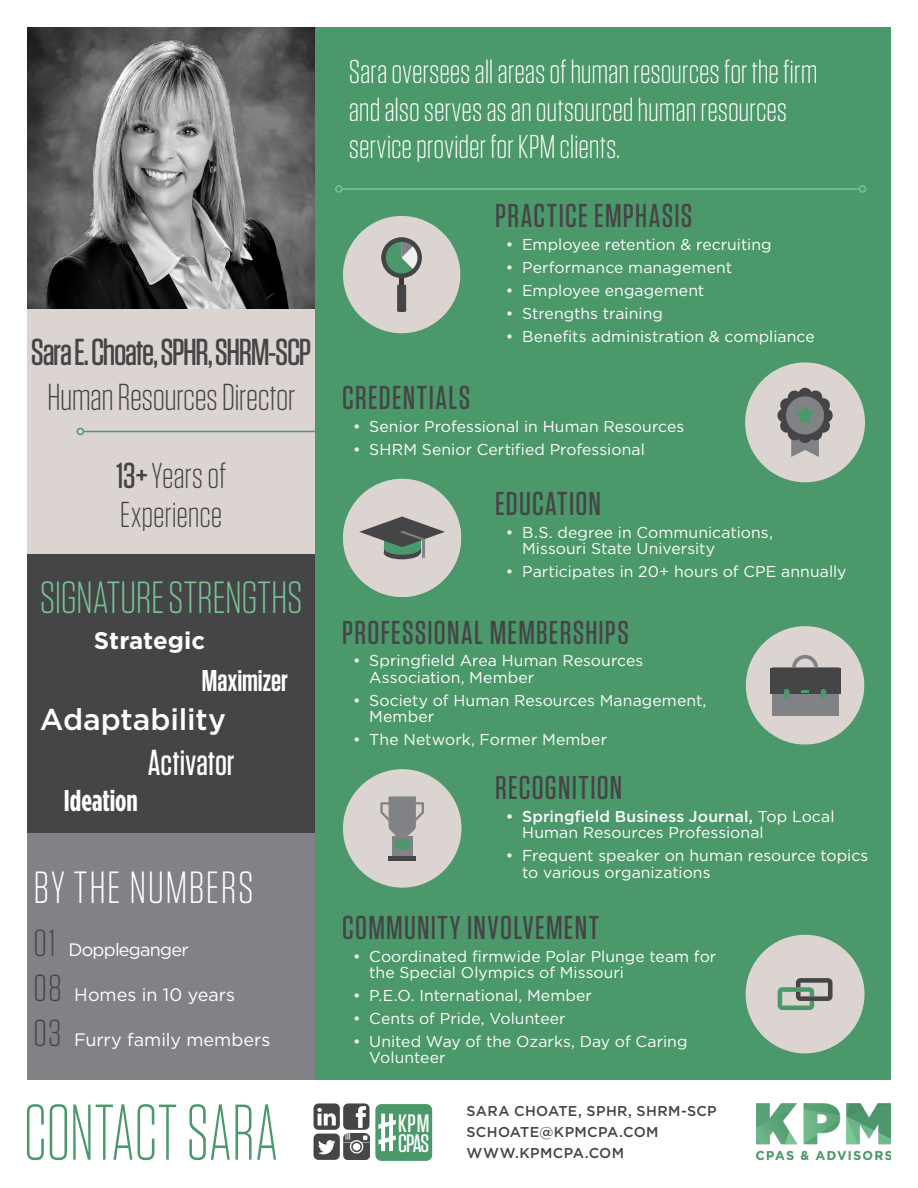
<style>
.page{position:relative;width:918px;height:1188px;background:#fff}
.page>*{position:absolute;margin:0;border:0;box-sizing:border-box;transform-origin:0 0}
.t1{font:300 78.75px "Tungsten Narrow";color:#4b986b;scale:.95 1}
.t2{font:500 53.25px "Tungsten";color:#fff}
.t3{font:300 45px "Tungsten";letter-spacing:-.015em;color:#76c394}
.t4{font:300 45px "Tungsten";letter-spacing:.03em;color:#fff}
.t5{font:500 37.5px "Tungsten";letter-spacing:-.035em;color:#454547}
.t6{font:300 37.5px "Tungsten";letter-spacing:-.015em;color:#454547}
.t7{font:300 36px "Tungsten";letter-spacing:-.005em;color:#454547}
.t8{font:500 36px "Tungsten";color:#fff}
.t9{font:300 33px/37.5px "Tungsten";letter-spacing:-.005em;color:#fff}
.t10{font:500 33px "Tungsten";letter-spacing:.04em;color:#454547}
.t11{font:500 30px "Gotham HTF";letter-spacing:-.005em;color:#fff}
.t12{font:600 30px "Tungsten";color:#fff}
.t13{font:700 condensed 30px "Gotham HTF";color:#fff}
.t14{font:500 25.2px "Tungsten";letter-spacing:-.04em;color:#fff}
.t15{font:700 24px "Gotham HTF";color:#fff}
.t16{font:18px "Gotham HTF";letter-spacing:-.005em;color:#fff}
.t17{font:18px "Gotham HTF";letter-spacing:-.04em;color:#fff}
.t18{font:15.75px/16.5px "Gotham HTF";letter-spacing:.005em;color:#fff}
.t19{font:500 14.25px "Gotham HTF";letter-spacing:.02em;color:#454547}
.s1{font-weight:500}
.s2{font-family:"Tungsten";font-weight:300;font-size:37.5px;color:#454547}
</style>
<div class="page">
<img style="left:27px;top:27px;width:288px;height:282px">
<div style="left:27px;top:554px;width:288px;height:280px;background:#454547"></div>
<div style="left:27px;top:309px;width:288px;height:245px;background:#dbd4d1"></div>
<hr style="left:83px;top:431px;width:236px;height:1px;background:#4b986b">
<div style="left:77px;top:428px;width:7px;height:7px;border:2px solid #4b986b;border-radius:50%"></div>
<div style="left:315px;top:27px;width:576px;height:1053px;background:#4b986b"></div>
<hr style="left:342px;top:188px;width:518px;height:2px;background:#76c394">
<div style="left:859px;top:185px;width:7px;height:8px;border:2px solid #76c394;border-radius:50%"></div>
<div style="left:335px;top:185px;width:7px;height:8px;border:2px solid #76c394;border-radius:50%"></div>
<div style="left:27px;top:834px;width:288px;height:246px;background:#808285"></div>
<div style="left:343px;top:216px;width:117px;height:117px;background:#dbd4d1;border-radius:50%"></div>
<div style="left:399px;top:276px;width:5px;height:36px;background:#373837"></div>
<div style="left:397px;top:285px;width:9px;height:27px;background:#454547"></div>
<svg style="left:381px;top:237px;width:41px;height:41px"></svg>
<div style="left:745px;top:362px;width:120px;height:120px;background:#dbd4d1;border-radius:50%"></div>
<div style="left:798px;top:388px;width:14px;height:55px;background:#454547;border-radius:7px"></div>
<svg style="left:777px;top:409px;width:56px;height:13px"></svg>
<svg style="left:779px;top:390px;width:52px;height:67px"></svg>
<svg style="left:343px;top:479px;width:118px;height:118px"></svg>
<div style="left:746px;top:626px;width:118px;height:119px;background:#dbd4d1;border-radius:50%"></div>
<div style="left:772px;top:668px;width:66px;height:48px;background:#808285"></div>
<div style="left:770px;top:668px;width:70px;height:26px;background:#454547"></div>
<div style="left:784px;top:689px;width:5px;height:9px;background:#4b986b;border-radius:3px"></div>
<div style="left:821px;top:689px;width:5px;height:9px;background:#4b986b;border-radius:3px"></div>
<svg style="left:801px;top:690px;width:8px;height:2px"></svg>
<svg style="left:792px;top:655px;width:26px;height:13px"></svg>
<div style="left:343px;top:769px;width:118px;height:119px;background:#dbd4d1;border-radius:50%"></div>
<svg style="left:380px;top:796px;width:44px;height:40px"></svg>
<div style="left:392px;top:836px;width:21px;height:21px;background:#808285"></div>
<hr style="left:389px;top:856px;width:27px;height:4px;background:#454547">
<div style="left:395px;top:840px;width:14px;height:9px;background:#4b986b"></div>
<div style="left:746px;top:935px;width:119px;height:118px;background:#dbd4d1;border-radius:50%"></div>
<svg style="left:778px;top:978px;width:55px;height:32px"></svg>
<svg style="left:314px;top:1103px;width:56px;height:57px"></svg>
<img style="left:343px;top:1134px;width:26px;height:26px">
<div style="left:375px;top:1104px;width:57px;height:57px;background:#4b986b;border-radius:6px"></div>
<img style="left:756px;top:1104px;width:135px;height:56px">
<p class="t5" style="left:31px;top:332px;width:282px">Sara E. Choate, SPHR, SHRM-SCP</p>
<p class="t6" style="left:47px;top:378px;width:250px">Human Resources Director</p>
<p class="t7" style="left:116px;top:457px;width:111px"><span class="s1">13+</span>Years of</p>
<p class="t7" style="left:120px;top:496px;width:104px">Experience</p>
<p class="t3" style="left:40px;top:574px;width:264px">SIGNATURE STRENGTHS</p>
<p class="t15" style="left:94px;top:626px;width:113px">Strategic</p>
<p class="t12" style="left:202px;top:664px;width:87px">Maximizer</p>
<p class="t11" style="left:40px;top:702px;width:187px">Adaptability</p>
<p class="t8" style="left:148px;top:743px;width:88px">Activator</p>
<p class="t13" style="left:64px;top:783px;width:76px">Ideation</p>
<p class="t4" style="left:33px;top:865px;width:222px">BY THE NUMBERS</p>
<p class="t17" style="left:33px;top:940px;width:157px"><span class="s2">01</span> Doppleganger</p>
<p class="t16" style="left:33px;top:985px;width:203px"><span class="s2">08</span> Homes in 10 years</p>
<p class="t16" style="left:33px;top:1030px;width:238px"><span class="s2">03</span> Furry family members</p>
<p class="t9" style="left:349px;top:54px;width:470px">Sara oversees all areas of human resources for the firm and also serves as an outsourced human resources service provider for KPM clients.</p>
<p class="t10" style="left:495px;top:199px;width:199px">PRACTICE EMPHASIS</p>
<p class="t18" style="left:506px;top:236px;width:267px">• Employee retention &amp; recruiting</p>
<p class="t18" style="left:506px;top:259px;width:228px">• Performance management</p>
<p class="t18" style="left:506px;top:282px;width:200px">• Employee engagement</p>
<p class="t18" style="left:506px;top:305px;width:158px">• Strengths training</p>
<p class="t18" style="left:506px;top:328px;width:310px">• Benefits administration &amp; compliance</p>
<p class="t10" style="left:342px;top:381px;width:130px">CREDENTIALS</p>
<p class="t18" style="left:353px;top:418px;width:333px">• Senior Professional in Human Resources</p>
<p class="t18" style="left:353px;top:441px;width:293px">• SHRM Senior Certified Professional</p>
<p class="t10" style="left:495px;top:487px;width:107px">EDUCATION</p>
<p class="t18" style="left:522px;top:524px;width:252px;text-indent:-16px">• B.S. degree in Communications,<br>Missouri State University</p>
<p class="t18" style="left:506px;top:563px;width:342px">• Participates in 20+ hours of CPE annually</p>
<p class="t10" style="left:342px;top:615px;width:288px">PROFESSIONAL MEMBERSHIPS</p>
<p class="t18" style="left:369px;top:652px;width:276px;text-indent:-16px">• Springfield Area Human Resources<br>Association, Member</p>
<p class="t18" style="left:369px;top:692px;width:339px;text-indent:-16px">• Society of Human Resources Management,<br>Member</p>
<p class="t18" style="left:353px;top:731px;width:255px">• The Network, Former Member</p>
<p class="t10" style="left:495px;top:771px;width:129px">RECOGNITION</p>
<p class="t18" style="left:522px;top:808px;width:314px;text-indent:-16px"><span class="s1">• Springfield Business Journal,</span> Top Local<br>Human Resources Professional</p>
<p class="t18" style="left:522px;top:847px;width:348px;text-indent:-16px">• Frequent speaker on human resource topics to various organizations</p>
<p class="t10" style="left:342px;top:910px;width:258px">COMMUNITY INVOLVEMENT</p>
<p class="t18" style="left:369px;top:947px;width:349px;text-indent:-16px">• Coordinated firmwide Polar Plunge team for the Special Olympics of Missouri</p>
<p class="t18" style="left:353px;top:987px;width:240px">• P.E.O. International, Member</p>
<p class="t18" style="left:353px;top:1010px;width:214px">• Cents of Pride, Volunteer</p>
<p class="t18" style="left:369px;top:1033px;width:320px;text-indent:-16px">• United Way of the Ozarks, Day of Caring<br>Volunteer</p>
<p class="t1" style="left:24px;top:1094px;width:269px">CONTACT SARA</p>
<p class="t2" style="left:377px;top:1105px;width:21px">#</p>
<p class="t14" style="left:398px;top:1110px;width:33px">KPM</p>
<p class="t14" style="left:398px;top:1130px;width:33px">CPAS</p>
<p class="t19" style="left:467px;top:1103px;width:252px">SARA CHOATE, SPHR, SHRM-SCP</p>
<p class="t19" style="left:467px;top:1124px;width:193px">SCHOATE@KPMCPA.COM</p>
<p class="t19" style="left:467px;top:1145px;width:159px">WWW.KPMCPA.COM</p>
</div>
